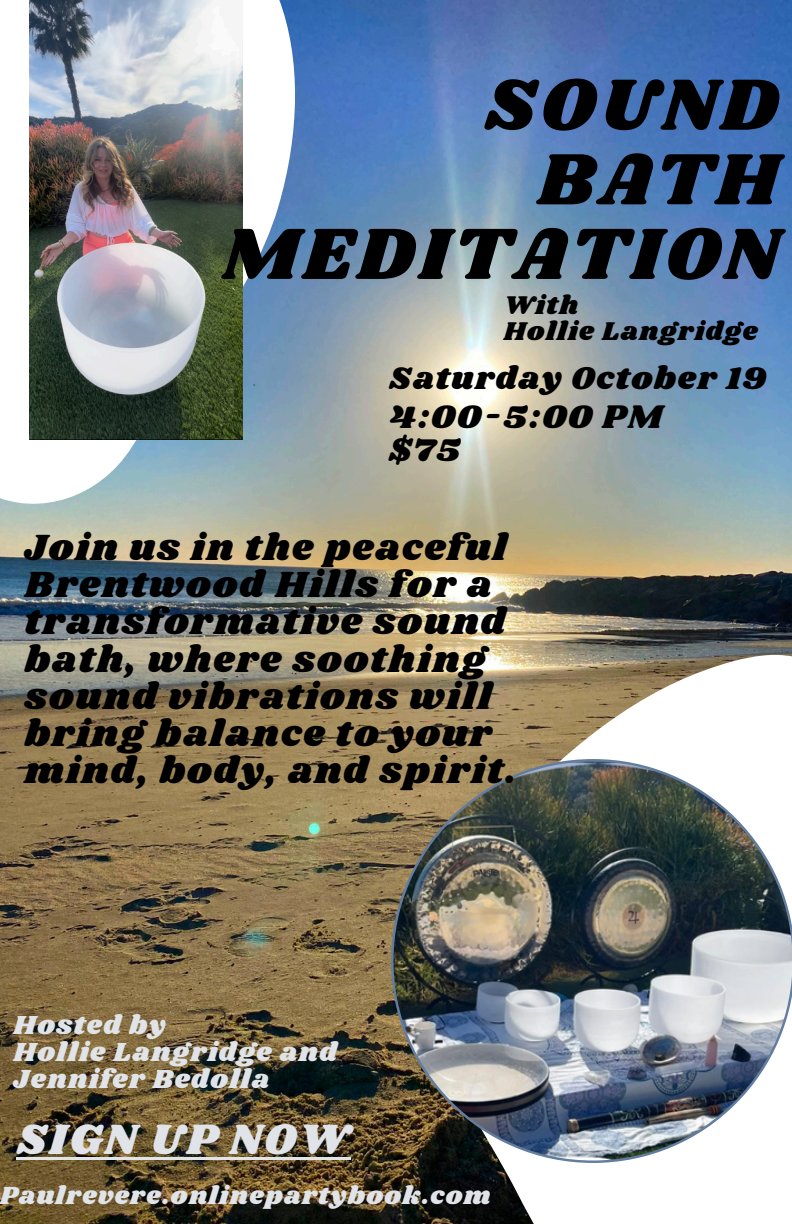
<style>
.page{position:relative;width:792px;height:1224px;background:#fff}
.page>*{position:absolute;margin:0;border:0;box-sizing:border-box;transform-origin:0 0}
.t1{font:75.2px/74.6px "Shrikhand";letter-spacing:.05em;color:#000;text-align:right}
.t2{font:44px "Shrikhand";letter-spacing:.05em;color:#e0e3e7}
.t3{font:37.8px/37.2px "Shrikhand";letter-spacing:.05em;color:#000}
.t4{font:34px/33px "Shrikhand";letter-spacing:.05em;color:#000}
.t5{font:32.4px "Shrikhand";letter-spacing:.05em;color:#000}
.t6{font:27px/27px "Shrikhand";letter-spacing:.05em;color:#e0e3e7}
.t7{font:26.6px "Shrikhand";letter-spacing:.05em;color:#000}
.t8{font:25.6px "Shrikhand";letter-spacing:.05em;color:#e0e3e7}
</style>
<div class="page">
<img style="left:0;top:0;width:792px;height:1224px">
<svg style="left:0;top:0;width:389px;height:577px"></svg>
<img style="left:29px;top:0;width:213px;height:440px">
<img style="left:323px;top:606px;width:469px;height:618px">
<svg style="left:391px;top:759px;width:401px;height:404px"></svg>
<img style="left:394px;top:761px;width:398px;height:400px;border-radius:50%">
<hr style="left:17px;top:1157px;width:334px;height:3px;background:#e0e3e7">
<h1 class="t1" style="left:222px;top:70px;width:559px">SOUND<br>BATH<br>MEDITATION</h1>
<h5 class="t7" style="left:504px;top:287px;width:76px">With</h5>
<h3 class="t7" style="left:504px;top:312px;width:255px">Hollie Langridge</h3>
<h4 class="t5" style="left:389px;top:356px;width:379px">Saturday October 19</h4>
<p class="t4" style="left:389px;top:401px;width:275px">4:00-5:00 PM $75</p>
<p class="t3" style="left:25px;top:530px;width:493px">Join us in the peaceful<br>Brentwood Hills for a transformative sound bath, where soothing sound vibrations will bring balance to your mind, body, and spirit.</p>
<p class="t6" style="left:14px;top:1013px;width:154px">Hosted by</p>
<p class="t6" style="left:14px;top:1040px;width:325px">Hollie Langridge and<br>Jennifer Bedolla</p>
<p class="t2" style="left:17px;top:1109px;width:334px">SIGN UP NOW</p>
<p class="t8" style="left:0;top:1178px;width:492px">Paulrevere.onlinepartybook.com</p>
</div>
